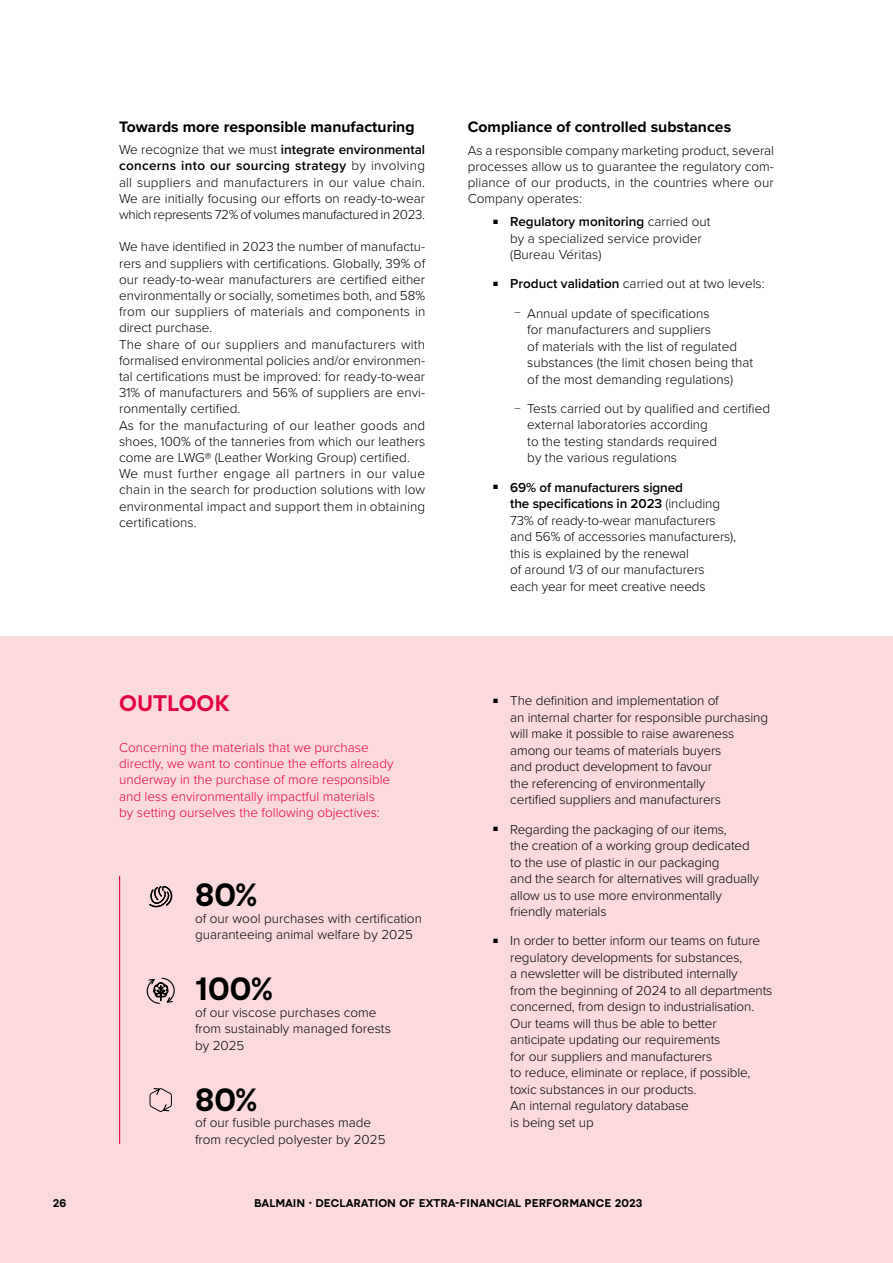
<style>
.page{position:relative;width:893px;height:1263px;background:#fff}
.page>*{position:absolute;margin:0;border:0;box-sizing:border-box;transform-origin:0 0}
.t1{font:500 30px "Balmain Sans";color:#000}
.t2{font:500 21px "Balmain Sans";color:#e40040}
.t3{font:700 15.75px "Proxima Nova";color:#000}
.t4{font:300 13.5px/16.5px "Proxima Nova";color:#000}
.t5{font:300 13.5px/16.2px "Proxima Nova";color:#e40040}
.t6{font:500 10.5px "Balmain Sans";color:#000}
.s1{font-weight:600}
</style>
<div class="page">
<div style="left:0;top:637px;width:893px;height:626px;background:#fbdade"></div>
<hr style="left:119px;top:876px;width:1px;height:268px;background:#e40040">
<svg style="left:149px;top:886px;width:23px;height:21px"></svg>
<svg style="left:146px;top:977px;width:29px;height:27px"></svg>
<svg style="left:150px;top:1088px;width:22px;height:24px"></svg>
<p class="t3" style="left:119px;top:115px;width:297px">Towards more responsible manufacturing</p>
<p class="t4" style="left:119px;top:141px;width:308px;text-align:justify">We recognize that we must <span class="s1">integrate environmental concerns into our sourcing strategy</span> by involving all suppliers and manufacturers in our value chain.<br>We are initially focusing our efforts on ready-to-wear which represents 72% of volumes manufactured in 2023.</p>
<p class="t4" style="left:119px;top:238px;width:308px">We have identified in 2023 the number of manufactu&shy;rers and suppliers with certifications. Globally, 39% of our ready-to-wear manufacturers are certified either environmentally or socially, sometimes both, and 58% from our suppliers of materials and components in direct purchase.<br>The share of our suppliers and manufacturers with formalised environmental policies and/or environmen&shy;tal certifications must be improved: for ready-to-wear 31% of manufacturers and 56% of suppliers are envi&shy;ronmentally certified.<br>As for the manufacturing of our leather goods and shoes, 100% of the tanneries from which our leathers come are LWG® (Leather Working Group) certified.<br>We must further engage all partners in our value chain in the search for production solutions with low environmental impact and support them in obtaining certifications.</p>
<h2 class="t2" style="left:119px;top:689px;width:112px">OUTLOOK</h2>
<p class="t5" style="left:119px;top:739px;width:276px">Concerning the materials that we purchase directly, we want to continue the efforts already underway in the purchase of more responsible and less environmentally impactful materials<br>by setting ourselves the following objectives:</p>
<h1 class="t1" style="left:195px;top:876px;width:64px">80%</h1>
<p class="t4" style="left:195px;top:909px;width:228px">of our wool purchases with certification guaranteeing animal welfare by 2025</p>
<h1 class="t1" style="left:195px;top:970px;width:79px">100%</h1>
<p class="t4" style="left:195px;top:1003px;width:197px">of our viscose purchases come from sustainably managed forests by 2025</p>
<h1 class="t1" style="left:195px;top:1080px;width:64px">80%</h1>
<p class="t4" style="left:195px;top:1113px;width:192px">of our fusible purchases made from recycled polyester by 2025</p>
<p class="t3" style="left:468px;top:115px;width:265px">Compliance of controlled substances</p>
<p class="t4" style="left:468px;top:141px;width:308px;text-align:justify">As a responsible company marketing product, several processes allow us to guarantee the regulatory com&shy;pliance of our products, in the countries where our Company operates:</p>
<p class="t4" style="left:510px;top:213px;width:202px;text-indent:-17px"><sup>■</sup> <span class="s1">Regulatory monitoring</span> carried out by a specialized service provider (Bureau Véritas)</p>
<p class="t4" style="left:514px;top:268px;width:252px;line-height:29.2px;text-indent:-21px"><sup>■</sup> <span class="s1">Product validation</span> carried out at two levels: <sup>―</sup> Annual update of specifications</p>
<p class="t4" style="left:527px;top:321px;width:227px">for manufacturers and suppliers<br>of materials with the list of regulated substances (the limit chosen being that of the most demanding regulations)</p>
<p class="t4" style="left:527px;top:399px;width:244px;text-indent:-13px"><sup>―</sup> Tests carried out by qualified and certified external laboratories according<br>to the testing standards required<br>by the various regulations</p>
<p class="t4" style="left:510px;top:478px;width:227px;text-indent:-17px"><sup>■</sup> <span class="s1">69% of manufacturers signed<br>the specifications in 2023</span> (including 73% of ready-to-wear manufacturers and 56% of accessories manufacturers), this is explained by the renewal<br>of around 1/3 of our manufacturers each year for meet creative needs</p>
<p class="t4" style="left:510px;top:692px;width:259px;text-indent:-17px"><sup>■</sup> The definition and implementation of<br>an internal charter for responsible purchasing will make it possible to raise awareness among our teams of materials buyers<br>and product development to favour<br>the referencing of environmentally<br>certified suppliers and manufacturers</p>
<p class="t4" style="left:510px;top:820px;width:250px;text-indent:-17px"><sup>■</sup> Regarding the packaging of our items,<br>the creation of a working group dedicated to the use of plastic in our packaging<br>and the search for alternatives will gradually allow us to use more environmentally friendly materials</p>
<p class="t4" style="left:510px;top:932px;width:264px;text-indent:-17px"><sup>■</sup> In order to better inform our teams on future regulatory developments for substances,<br>a newsletter will be distributed internally<br>from the beginning of 2024 to all departments concerned, from design to industrialisation.<br>Our teams will thus be able to better anticipate updating our requirements<br>for our suppliers and manufacturers<br>to reduce, eliminate or replace, if possible, toxic substances in our products.<br>An internal regulatory database<br>is being set up</p>
<p class="t6" style="left:53px;top:1197px;width:15px">26</p>
<p class="t6" style="left:254px;top:1197px;width:390px">BALMAIN DECLARATION OF EXTRA-FINANCIAL PERFORMANCE 2023</p>
</div>
